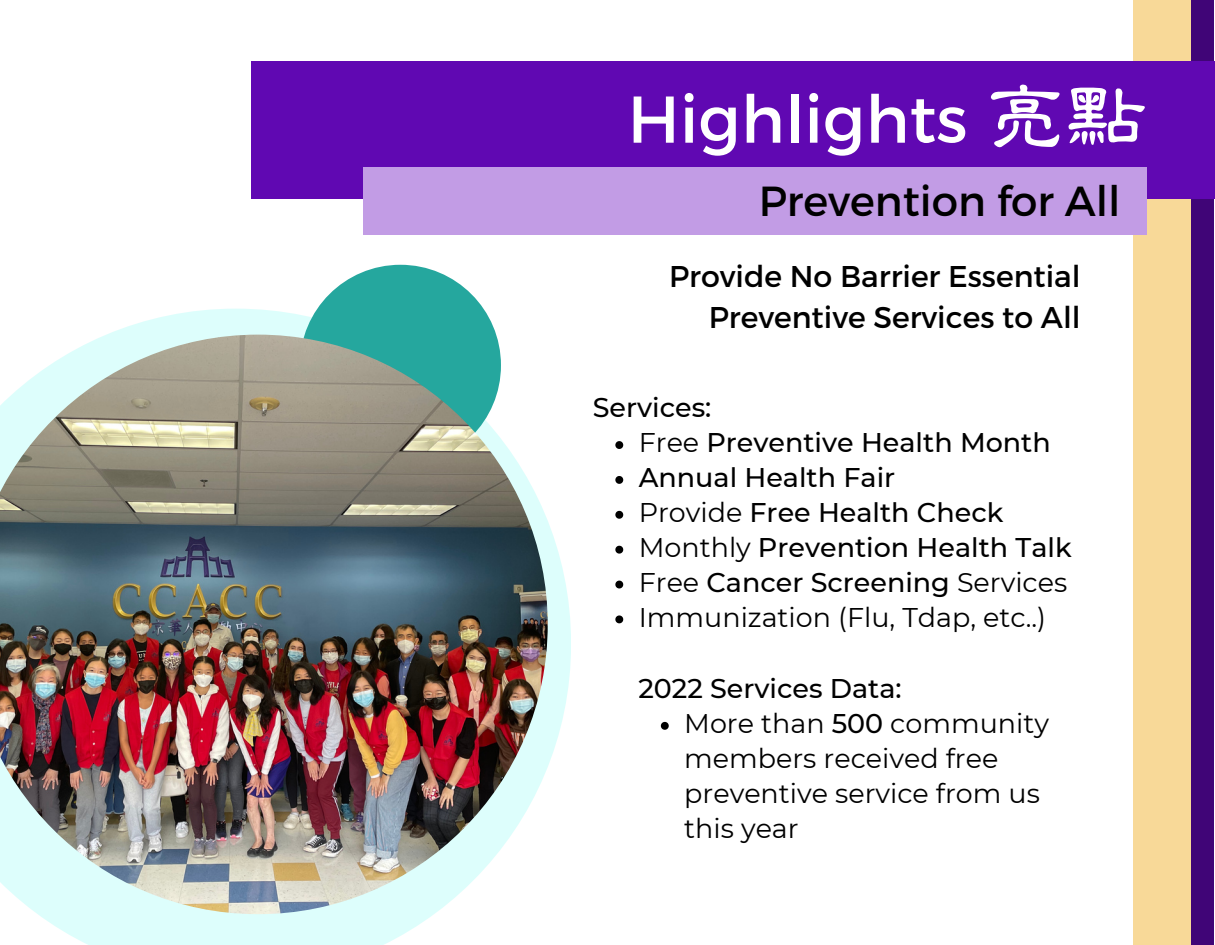
<style>
.page{position:relative;width:1215px;height:945px;background:#fff}
.page>*{position:absolute;margin:0;border:0;box-sizing:border-box;transform-origin:0 0}
.t1{font:500 81px "Han Wang Li Su";color:#fff}
.t2{font:66px "Montserrat";color:#fff}
.t3{font:42px "Montserrat";color:#000}
.t4{font:30px/41.7px "Montserrat";color:#000;text-align:right}
.t5{font:500 27px/34.8px "Montserrat";color:#000}
.t6{font:27px/34.8px "Montserrat";color:#000}
.s1{font-weight:400}
.s2{font-weight:500}
</style>
<div class="page">
<div style="left:1134px;top:0;width:58px;height:945px;background:#f8d998"></div>
<div style="left:1192px;top:0;width:22px;height:945px;background:#400577"></div>
<div style="left:252px;top:62px;width:963px;height:137px;background:#6008b2"></div>
<div style="left:363px;top:167px;width:784px;height:67px;background:#c29ce5"></div>
<svg style="left:38px;top:309px;width:533px;height:636px"></svg>
<div style="left:300px;top:265px;width:201px;height:201px;background:#25a79e;border-radius:50%"></div>
<img style="left:0;top:335px;width:548px;height:579px">
<svg style="left:615px;top:441px;width:8px;height:8px"></svg>
<svg style="left:615px;top:476px;width:8px;height:8px"></svg>
<svg style="left:615px;top:511px;width:8px;height:8px"></svg>
<svg style="left:615px;top:546px;width:8px;height:8px"></svg>
<svg style="left:615px;top:581px;width:8px;height:7px"></svg>
<svg style="left:615px;top:615px;width:8px;height:8px"></svg>
<svg style="left:661px;top:722px;width:8px;height:8px"></svg>
<h1 class="t1" style="left:985px;top:75px;width:163px">亮點</h1>
<h2 class="t2" style="left:628px;top:76px;width:341px">Highlights</h2>
<h3 class="t3" style="left:759px;top:174px;width:363px">Prevention for All</h3>
<p class="t4" style="left:669px;top:254px;width:413px">Provide No Barrier Essential<br>Preventive Services to All</p>
<p class="t5" style="left:593px;top:390px;width:120px">Services:</p>
<p class="t5" style="left:639px;top:425px;width:434px"><span class="s1">Free</span> Preventive Health Month<br>Annual Health Fair<br><span class="s1">Provide</span> Free Health Check<br><span class="s1">Monthly</span> Prevention Health Talk<br><span class="s1">Free</span> Cancer Screening <span class="s1">Services<br>Immunization (Flu, Tdap, etc..)</span></p>
<p class="t5" style="left:638px;top:671px;width:265px">2022 Services Data:</p>
<p class="t6" style="left:684px;top:706px;width:366px">More than <span class="s2">500</span> community members received free preventive service from us this year</p>
</div>
